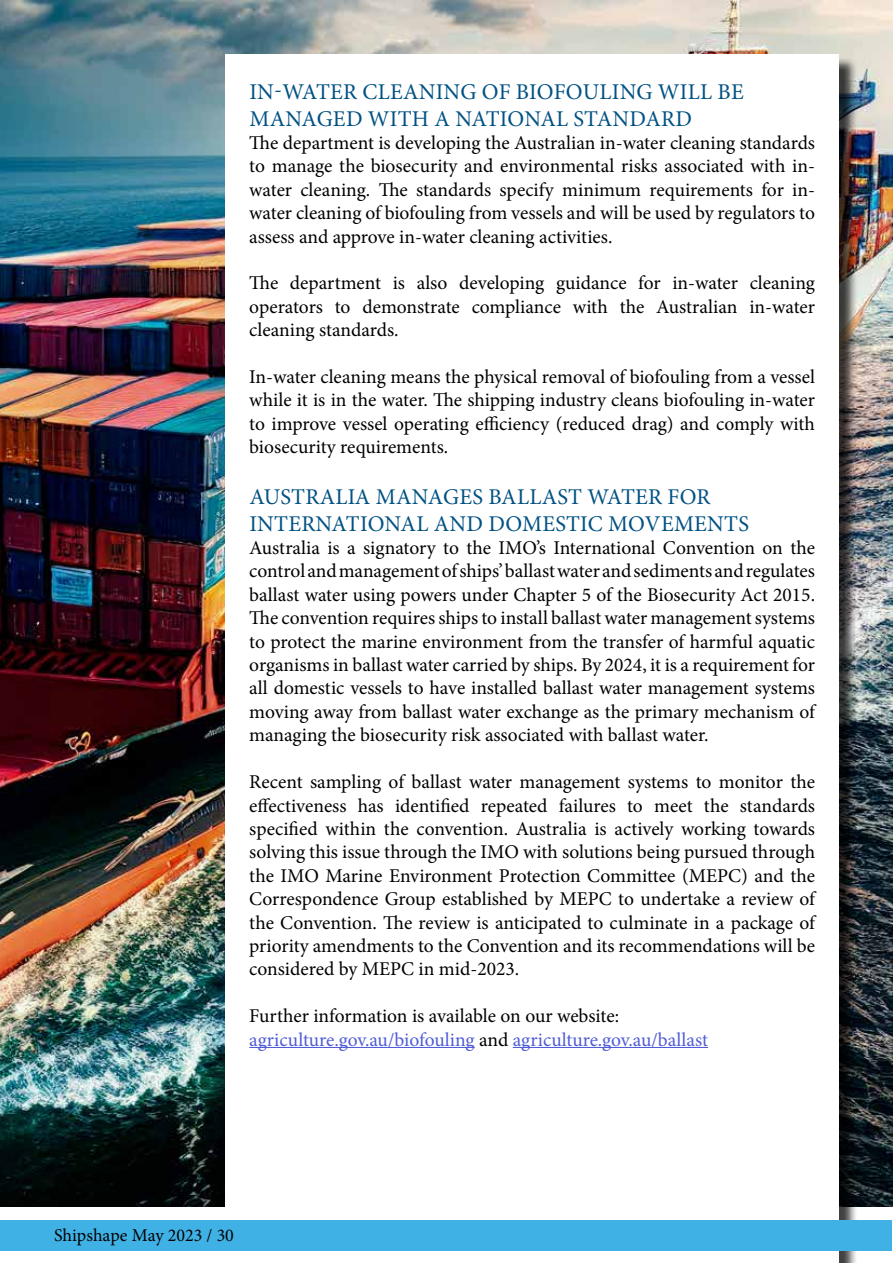
<style>
.page{position:relative;width:893px;height:1263px;background:#fff}
.page>*{position:absolute;margin:0;border:0;box-sizing:border-box;transform-origin:0 0}
.t1{font:22.5px/27px "Minion Pro";letter-spacing:.01em;color:#005183}
.t2{font:19.5px/23.4px "Minion Pro";color:#000;text-align:justify}
.t3{font:19.5px/23.4px "Minion Pro";letter-spacing:-.005em;color:#4f5cd6}
.t4{font:18px "Minion Pro";color:#000}
.s1{color:#000}
</style>
<div class="page">
<img style="left:0;top:0;width:893px;height:1207px">
<div style="left:228px;top:56px;width:630px;height:1207px;background:#000;opacity:.75"></div>
<div style="left:225px;top:54px;width:614px;height:1209px;background:#fff"></div>
<hr style="left:249px;top:1047px;width:226px;height:1px;background:#4f5cd6">
<hr style="left:513px;top:1047px;width:195px;height:1px;background:#4f5cd6">
<div style="left:0;top:1220px;width:891px;height:30px;background:#3fb1e5"></div>
<p class="t1" style="left:249px;top:78px;width:496px">IN-WATER CLEANING OF BIOFOULING WILL BE<br>MANAGED WITH A NATIONAL STANDARD</p>
<p class="t2" style="left:249px;top:131px;width:567px">The department is developing the Australian in-water cleaning standards to manage the biosecurity and environmental risks associated with in&shy;water cleaning. The standards specify minimum requirements for in&shy;water cleaning of biofouling from vessels and will be used by regulators to assess and approve in-water cleaning activities.</p>
<p class="t2" style="left:249px;top:272px;width:567px">The department is also developing guidance for in-water cleaning operators to demonstrate compliance with the Australian in-water cleaning standards.</p>
<p class="t2" style="left:249px;top:365px;width:567px">In-water cleaning means the physical removal of biofouling from a vessel while it is in the water. The shipping industry cleans biofouling in-water to improve vessel operating efficiency (reduced drag) and comply with biosecurity requirements.</p>
<p class="t1" style="left:249px;top:483px;width:501px">AUSTRALIA MANAGES BALLAST WATER FOR<br>INTERNATIONAL AND DOMESTIC MOVEMENTS</p>
<p class="t2" style="left:249px;top:536px;width:567px">Australia is a signatory to the IMO’s International Convention on the control and management of ships’ ballast water and sediments and regulates ballast water using powers under Chapter 5 of the Biosecurity Act 2015.<br>The convention requires ships to install ballast water management systems to protect the marine environment from the transfer of harmful aquatic organisms in ballast water carried by ships. By 2024, it is a requirement for all domestic vessels to have installed ballast water management systems moving away from ballast water exchange as the primary mechanism of managing the biosecurity risk associated with ballast water.</p>
<p class="t2" style="left:249px;top:770px;width:567px">Recent sampling of ballast water management systems to monitor the effectiveness has identified repeated failures to meet the standards specified within the convention. Australia is actively working towards solving this issue through the IMO with solutions being pursued through the IMO Marine Environment Protection Committee (MEPC) and the Correspondence Group established by MEPC to undertake a review of the Convention. The review is anticipated to culminate in a package of priority amendments to the Convention and its recommendations will be considered by MEPC in mid-2023.</p>
<p class="t3" style="left:249px;top:1004px;width:460px"><span class="s1">Further information is available on our website: </span>agriculture.gov.au/biofouling <span class="s1">and</span> agriculture.gov.au/ballast</p>
<p class="t4" style="left:54px;top:1223px;width:181px">Shipshape May 2023 / 30</p>
</div>
